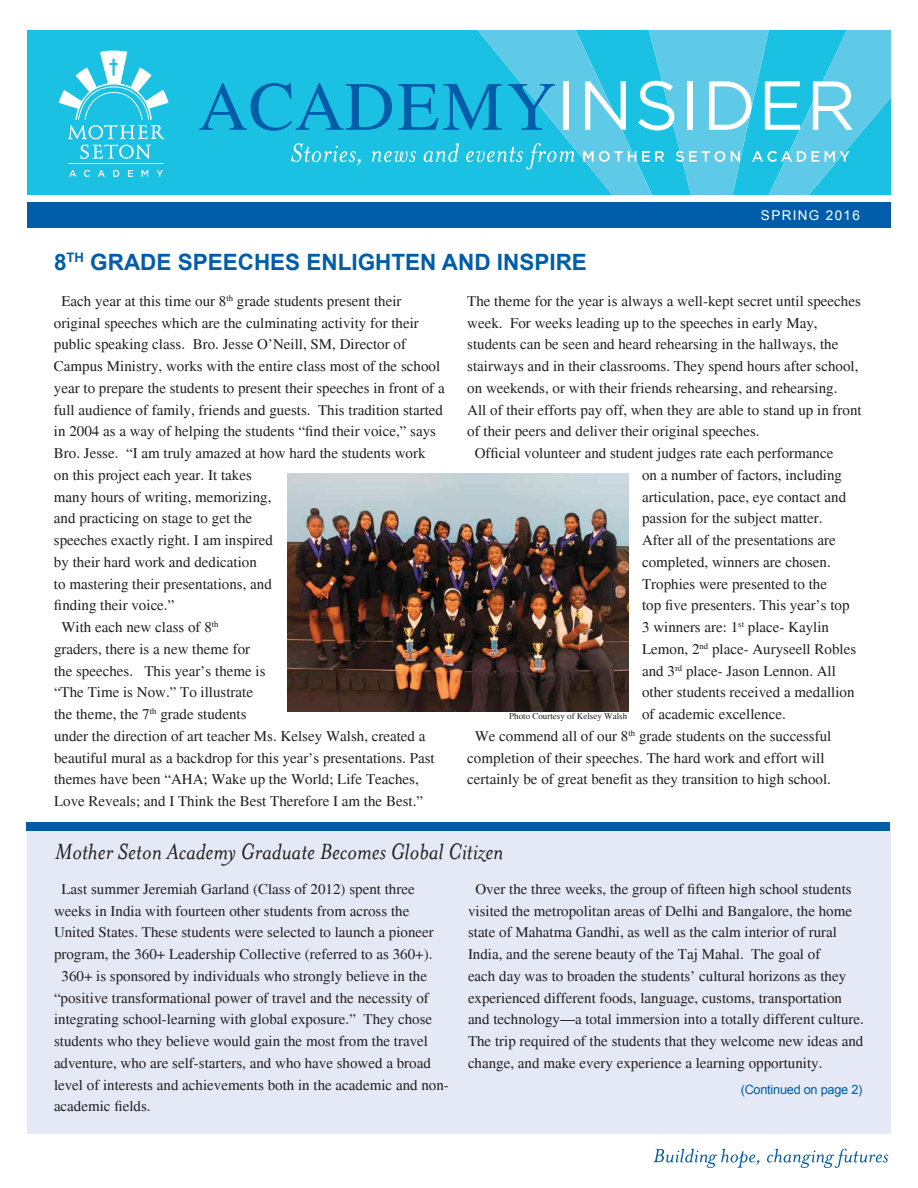
<style>
.page{position:relative;width:918px;height:1188px;background:#fff}
.page>*{position:absolute;margin:0;border:0;box-sizing:border-box;transform-origin:0 0}
.t1{font:italic 25.5px "Mrs Eaves";color:#231f20}
.t2{font:700 22.5px "Arial";color:#005da9}
.t3{font:15px/21.8px "Times";color:#231f20}
.t4{font:13.5px "Arial";letter-spacing:.1em;color:#fff}
.t5{font:12.75px "Arial";letter-spacing:-.02em;color:#005da9}
.t6{font:9px "Times";color:#231f20}
</style>
<div class="page">
<div style="left:27px;top:202px;width:864px;height:26px;background:#005da9"></div>
<div style="left:27px;top:831px;width:864px;height:303px;background:#e5e9f5"></div>
<div style="left:26px;top:822px;width:864px;height:9px;background:#005da9"></div>
<div style="left:27px;top:30px;width:864px;height:165px;background:#1bc1e3"></div>
<svg style="left:478px;top:30px;width:413px;height:165px;fill:#5fcae7"></svg>
<svg style="left:69px;top:170px;width:7px;height:7px"></svg>
<svg style="left:84px;top:170px;width:6px;height:7px"></svg>
<svg style="left:98px;top:170px;width:7px;height:7px"></svg>
<svg style="left:113px;top:170px;width:6px;height:7px"></svg>
<svg style="left:128px;top:170px;width:5px;height:7px"></svg>
<svg style="left:142px;top:170px;width:6px;height:7px"></svg>
<svg style="left:156px;top:170px;width:7px;height:7px"></svg>
<hr style="left:68px;top:163px;width:96px;height:1px;background:#fff">
<svg style="left:59px;top:50px;width:110px;height:109px"></svg>
<svg style="left:291px;top:143px;width:70px;height:22px"></svg>
<svg style="left:372px;top:151px;width:44px;height:11px"></svg>
<svg style="left:423px;top:143px;width:36px;height:19px"></svg>
<svg style="left:466px;top:143px;width:108px;height:27px"></svg>
<svg style="left:583px;top:151px;width:53px;height:11px"></svg>
<svg style="left:642px;top:151px;width:22px;height:11px"></svg>
<svg style="left:676px;top:151px;width:49px;height:11px"></svg>
<svg style="left:731px;top:151px;width:9px;height:11px"></svg>
<svg style="left:752px;top:151px;width:54px;height:11px"></svg>
<svg style="left:812px;top:151px;width:7px;height:11px"></svg>
<svg style="left:825px;top:151px;width:25px;height:11px"></svg>
<svg style="left:199px;top:83px;width:193px;height:48px"></svg>
<svg style="left:398px;top:84px;width:104px;height:46px"></svg>
<svg style="left:508px;top:84px;width:47px;height:46px"></svg>
<div style="left:564px;top:81px;width:5px;height:49px;background:#fff"></div>
<svg style="left:585px;top:81px;width:41px;height:49px"></svg>
<svg style="left:638px;top:81px;width:36px;height:49px"></svg>
<div style="left:688px;top:81px;width:5px;height:49px;background:#fff"></div>
<svg style="left:709px;top:81px;width:43px;height:49px"></svg>
<svg style="left:765px;top:81px;width:35px;height:49px"></svg>
<svg style="left:813px;top:81px;width:40px;height:49px"></svg>
<svg style="left:653px;top:1149px;width:107px;height:19px"></svg>
<svg style="left:767px;top:1149px;width:121px;height:19px"></svg>
<img style="left:288px;top:474px;width:341px;height:238px">
<h2 class="t2" style="left:54px;top:247px;width:534px">8<sup>TH</sup> GRADE SPEECHES ENLIGHTEN AND INSPIRE</h2>
<p class="t4" style="left:761px;top:206px;width:101px">SPRING 2016</p>
<p class="t3" style="left:62px;top:290px;width:342px">Each year at this time our 8<sup>th</sup> grade students present their</p>
<p class="t3" style="left:54px;top:312px;width:366px">original speeches which are the culminating activity for their</p>
<p class="t3" style="left:54px;top:334px;width:354px">public speaking class. Bro. Jesse O’Neill, SM, Director of</p>
<p class="t3" style="left:54px;top:355px;width:388px">Campus Ministry, works with the entire class most of the school</p>
<p class="t3" style="left:54px;top:377px;width:392px">year to prepare the students to present their speeches in front of a</p>
<p class="t3" style="left:54px;top:399px;width:391px">full audience of family, friends and guests. This tradition started</p>
<p class="t3" style="left:54px;top:421px;width:384px">in 2004 as a way of helping the students “find their voice,” says</p>
<p class="t3" style="left:54px;top:442px;width:373px">Bro. Jesse. “I am truly amazed at how hard the students work</p>
<p class="t3" style="left:54px;top:464px;width:199px">on this project each year. It takes</p>
<p class="t3" style="left:54px;top:486px;width:219px">many hours of writing, memorizing,</p>
<p class="t3" style="left:54px;top:508px;width:200px">and practicing on stage to get the</p>
<p class="t3" style="left:54px;top:529px;width:221px">speeches exactly right. I am inspired</p>
<p class="t3" style="left:54px;top:551px;width:204px">by their hard work and dedication</p>
<p class="t3" style="left:54px;top:573px;width:219px">to mastering their presentations, and</p>
<p class="t3" style="left:54px;top:595px;width:122px">finding their voice.”</p>
<p class="t3" style="left:61px;top:616px;width:159px">With each new class of 8<sup>th</sup></p>
<p class="t3" style="left:54px;top:638px;width:198px">graders, there is a new theme for</p>
<p class="t3" style="left:54px;top:660px;width:213px">the speeches. This year’s theme is</p>
<p class="t3" style="left:54px;top:682px;width:201px">“The Time is Now.” To illustrate</p>
<p class="t3" style="left:54px;top:703px;width:194px">the theme, the 7<sup>th</sup> grade students</p>
<p class="t3" style="left:54px;top:725px;width:373px">under the direction of art teacher Ms. Kelsey Walsh, created a</p>
<p class="t3" style="left:54px;top:747px;width:382px">beautiful mural as a backdrop for this year’s presentations. Past</p>
<p class="t3" style="left:54px;top:769px;width:366px">themes have been “AHA; Wake up the World; Life Teaches,</p>
<p class="t3" style="left:54px;top:790px;width:371px">Love Reveals; and I Think the Best Therefore I am the Best.”</p>
<p class="t3" style="left:467px;top:290px;width:395px">The theme for the year is always a well-kept secret until speeches</p>
<p class="t3" style="left:467px;top:312px;width:352px">week. For weeks leading up to the speeches in early May,</p>
<p class="t3" style="left:467px;top:334px;width:373px">students can be seen and heard rehearsing in the hallways, the</p>
<p class="t3" style="left:467px;top:355px;width:393px">stairways and in their classrooms. They spend hours after school,</p>
<p class="t3" style="left:467px;top:377px;width:372px">on weekends, or with their friends rehearsing, and rehearsing.</p>
<p class="t3" style="left:467px;top:399px;width:396px">All of their efforts pay off, when they are able to stand up in front</p>
<p class="t3" style="left:467px;top:421px;width:294px">of their peers and deliver their original speeches.</p>
<p class="t3" style="left:475px;top:442px;width:360px">Official volunteer and student judges rate each performance</p>
<p class="t3" style="left:642px;top:464px;width:201px">on a number of factors, including</p>
<p class="t3" style="left:642px;top:486px;width:206px">articulation, pace, eye contact and</p>
<p class="t3" style="left:642px;top:508px;width:182px">passion for the subject matter.</p>
<p class="t3" style="left:642px;top:529px;width:195px">After all of the presentations are</p>
<p class="t3" style="left:642px;top:551px;width:190px">completed, winners are chosen.</p>
<p class="t3" style="left:642px;top:573px;width:186px">Trophies were presented to the</p>
<p class="t3" style="left:642px;top:595px;width:209px">top five presenters. This year’s top</p>
<p class="t3" style="left:642px;top:616px;width:189px">3 winners are: 1<sup>st</sup> place- Kaylin</p>
<p class="t3" style="left:642px;top:638px;width:216px">Lemon, 2<sup>nd</sup> place- Auryseell Robles</p>
<p class="t3" style="left:642px;top:660px;width:195px">and 3<sup>rd</sup> place- Jason Lennon. All</p>
<p class="t3" style="left:642px;top:682px;width:214px">other students received a medallion</p>
<p class="t3" style="left:642px;top:703px;width:145px">of academic excellence.</p>
<p class="t3" style="left:475px;top:725px;width:358px">We commend all of our 8<sup>th</sup> grade students on the successful</p>
<p class="t3" style="left:467px;top:747px;width:359px">completion of their speeches. The hard work and effort will</p>
<p class="t3" style="left:467px;top:769px;width:365px">certainly be of great benefit as they transition to high school.</p>
<p class="t6" style="left:509px;top:711px;width:119px">Photo Courtesy of Kelsey Walsh</p>
<h1 class="t1" style="left:55px;top:838px;width:450px">Mother Seton Academy Graduate Becomes Global Citizen</h1>
<p class="t3" style="left:62px;top:878px;width:355px">Last summer Jeremiah Garland (Class of 2012) spent three</p>
<p class="t3" style="left:54px;top:900px;width:357px">weeks in India with fourteen other students from across the</p>
<p class="t3" style="left:54px;top:922px;width:381px">United States. These students were selected to launch a pioneer</p>
<p class="t3" style="left:54px;top:943px;width:380px">program, the 360+ Leadership Collective (referred to as 360+).</p>
<p class="t3" style="left:62px;top:965px;width:367px">360+ is sponsored by individuals who strongly believe in the</p>
<p class="t3" style="left:54px;top:987px;width:376px">“positive transformational power of travel and the necessity of</p>
<p class="t3" style="left:54px;top:1009px;width:380px">integrating school-learning with global exposure.” They chose</p>
<p class="t3" style="left:54px;top:1030px;width:376px">students who they believe would gain the most from the travel</p>
<p class="t3" style="left:54px;top:1052px;width:378px">adventure, who are self-starters, and who have showed a broad</p>
<p class="t3" style="left:54px;top:1074px;width:396px">level of interests and achievements both in the academic and non-</p>
<p class="t3" style="left:54px;top:1096px;width:98px">academic fields.</p>
<p class="t3" style="left:468px;top:878px;width:398px;text-indent:8px">Over the three weeks, the group of fifteen high school students visited the metropolitan areas of Delhi and Bangalore, the home state of Mahatma Gandhi, as well as the calm interior of rural India, and the serene beauty of the Taj Mahal. The goal of<br>each day was to broaden the students’ cultural horizons as they experienced different foods, language, customs, transportation and technology—a total immersion into a totally different culture.<br>The trip required of the students that they welcome new ideas and change, and make every experience a learning opportunity.</p>
<p class="t5" style="left:741px;top:1081px;width:123px">(Continued on page 2)</p>
</div>
